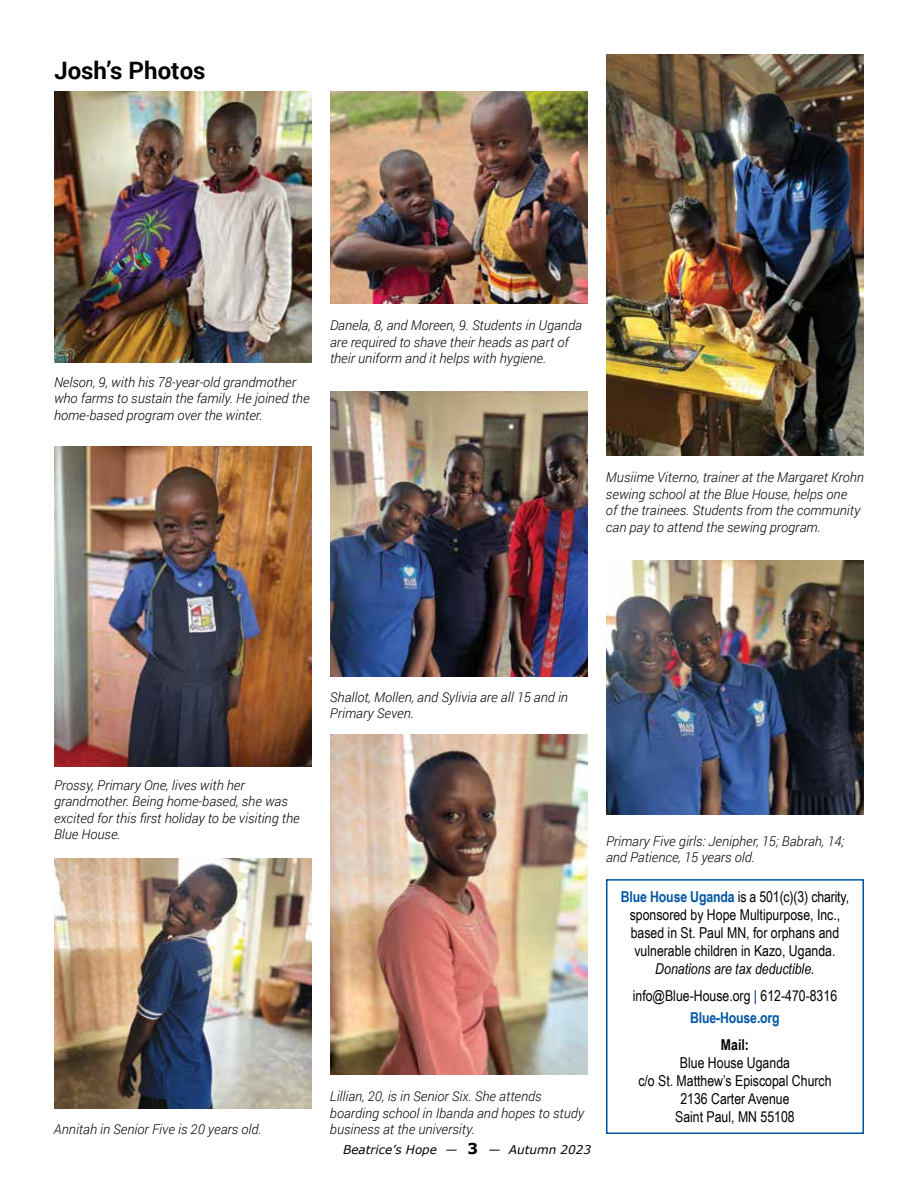
<style>
.page{position:relative;width:918px;height:1188px;background:#fff}
.page>*{position:absolute;margin:0;border:0;box-sizing:border-box;transform-origin:0 0}
.t1{font:700 24px "Roboto";color:#000}
.t2{font:15px/18px "Arial Narrow";color:#000;text-align:center}
.t3{font:700 15px "Arial Narrow";letter-spacing:-.01em;color:#0055a4}
.t4{font:700 15px "Arial Narrow";color:#000}
.t5{font:italic 300 13.5px/16.5px "Roboto";color:#000}
.t6{font:italic 12px "Verdana";color:#000}
.s1{font-weight:700;font-style:normal;font-size:15px}
.s2{font-weight:700;color:#0055a4}
.s3{font-style:italic}
.s4{color:#001689}
</style>
<div class="page">
<img style="left:54px;top:92px;width:258px;height:271px">
<img style="left:330px;top:92px;width:258px;height:211px">
<img style="left:606px;top:54px;width:258px;height:402px">
<img style="left:54px;top:446px;width:258px;height:320px">
<img style="left:54px;top:859px;width:258px;height:250px">
<img style="left:330px;top:734px;width:258px;height:340px">
<img style="left:330px;top:392px;width:258px;height:285px">
<img style="left:606px;top:560px;width:258px;height:254px">
<div style="left:606px;top:879px;width:258px;height:255px;border:2px solid #0054a4"></div>
<h1 class="t1" style="left:54px;top:54px;width:153px">Josh’s Photos</h1>
<p class="t5" style="left:54px;top:373px;width:257px">Nelson, 9, with his 78-year-old grandmother who farms to sustain the family. He joined the home-based program over the winter.</p>
<p class="t5" style="left:330px;top:317px;width:253px">Danela, 8, and Moreen, 9. Students in Uganda are required to shave their heads as part of their uniform and it helps with hygiene.</p>
<p class="t5" style="left:606px;top:469px;width:259px">Musiime Viterno, trainer at the Margaret Krohn sewing school at the Blue House, helps one<br>of the trainees. Students from the community can pay to attend the sewing program.</p>
<p class="t5" style="left:54px;top:776px;width:247px">Prossy, Primary One, lives with her grandmother. Being home-based, she was excited for this first holiday to be visiting the Blue House.</p>
<p class="t5" style="left:54px;top:1121px;width:209px">Annitah in Senior Five is 20 years old.</p>
<p class="t5" style="left:330px;top:688px;width:240px">Shallot, Mollen, and Sylivia are all 15 and in<br>Primary Seven.</p>
<p class="t5" style="left:330px;top:1088px;width:256px">Lillian, 20, is in Senior Six. She attends boarding school in Ibanda and hopes to study business at the university.</p>
<p class="t6" style="left:343px;top:1142px;width:249px">Beatrice’s Hope — <span class="s1">3</span> — Autumn 2023</p>
<p class="t5" style="left:606px;top:832px;width:240px">Primary Five girls: Jenipher, 15; Babrah, 14; and Patience, 15 years old.</p>
<p class="t2" style="left:621px;top:887px;width:230px"><span class="s2">Blue House Uganda</span> is a 501(c)(3) charity, sponsored by Hope Multipurpose, Inc., based in St. Paul MN, for orphans and vulnerable children in Kazo, Uganda.</p>
<p class="t2" style="left:633px;top:954px;width:206px;line-height:27px"><span class="s3">Donations are tax deductible. </span>info@Blue-House.org <span class="s4">|</span> 612-470-8316</p>
<p class="t3" style="left:690px;top:1007px;width:91px">Blue-House.org</p>
<p class="t4" style="left:721px;top:1034px;width:30px">Mail:</p>
<p class="t2" style="left:638px;top:1053px;width:195px">Blue House Uganda<br>c/o St. Matthew’s Episcopal Church<br>2136 Carter Avenue<br>Saint Paul, MN 55108</p>
</div>
